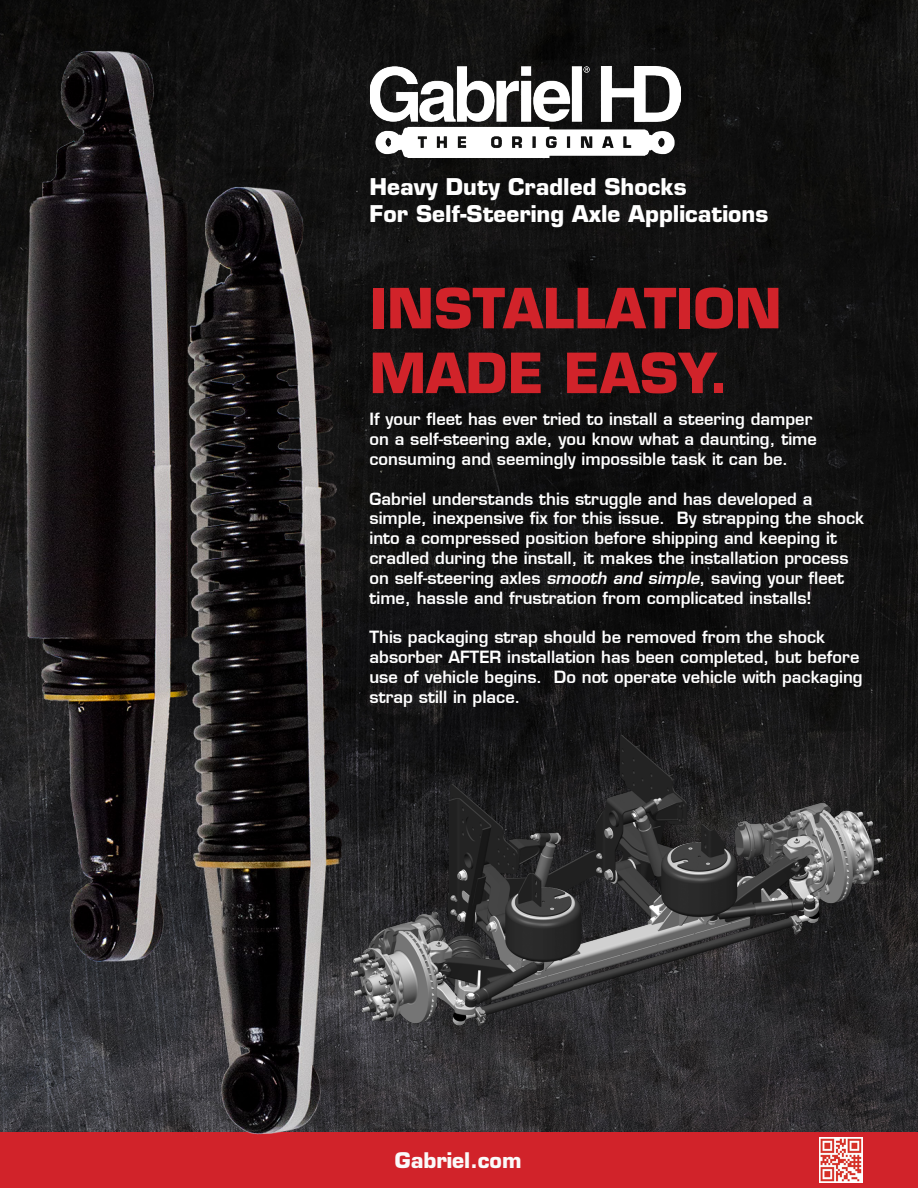
<style>
.page{position:relative;width:918px;height:1188px;background:#fff}
.page>*{position:absolute;margin:0;border:0;box-sizing:border-box;transform-origin:0 0}
.t1{font:700 54px/64.8px "Eurostile";color:#d1232a}
.t2{font:700 22.5px "Eurostile";color:#fff}
.t3{font:700 21px "Eurostile";color:#fafafa}
.t4{font:600 16.5px/19.8px "Eurostile LT";color:#fff}
.s1{font-style:italic}
</style>
<div class="page">
<img style="left:0;top:0;width:918px;height:1133px">
<img style="left:402px;top:726px;width:487px;height:326px">
<div style="left:0;top:1133px;width:918px;height:55px;background:#d1232a"></div>
<img style="left:820px;top:1137px;width:43px;height:46px">
<img style="left:0;top:19px;width:227px;height:961px">
<img style="left:371px;top:66px;width:310px;height:92px">
<img style="left:123px;top:140px;width:279px;height:995px">
<p class="t2" style="left:369px;top:173px;width:319px">Heavy Duty Cradled Shocks</p>
<p class="t2" style="left:369px;top:200px;width:400px">For Self-Steering Axle Applications</p>
<p class="t1" style="left:369px;top:276px;width:414px">INSTALLATION<br>MADE EASY.</p>
<p class="t4" style="left:369px;top:409px;width:449px">If your fleet has ever tried to install a steering damper on a self-steering axle, you know what a daunting, time consuming and seemingly impossible task it can be.</p>
<p class="t4" style="left:369px;top:489px;width:496px">Gabriel understands this struggle and has developed a simple, inexpensive fix for this issue. By strapping the shock into a compressed position before shipping and keeping it cradled during the install, it makes the installation process on self-steering axles <span class="s1">smooth and simple</span>, saving your fleet time, hassle and frustration from complicated installs!</p>
<p class="t4" style="left:369px;top:627px;width:495px">This packaging strap should be removed from the shock absorber AFTER installation has been completed, but before use of vehicle begins. Do not operate vehicle with packaging strap still in place.</p>
<p class="t3" style="left:395px;top:1147px;width:128px">Gabriel.com</p>
</div>
